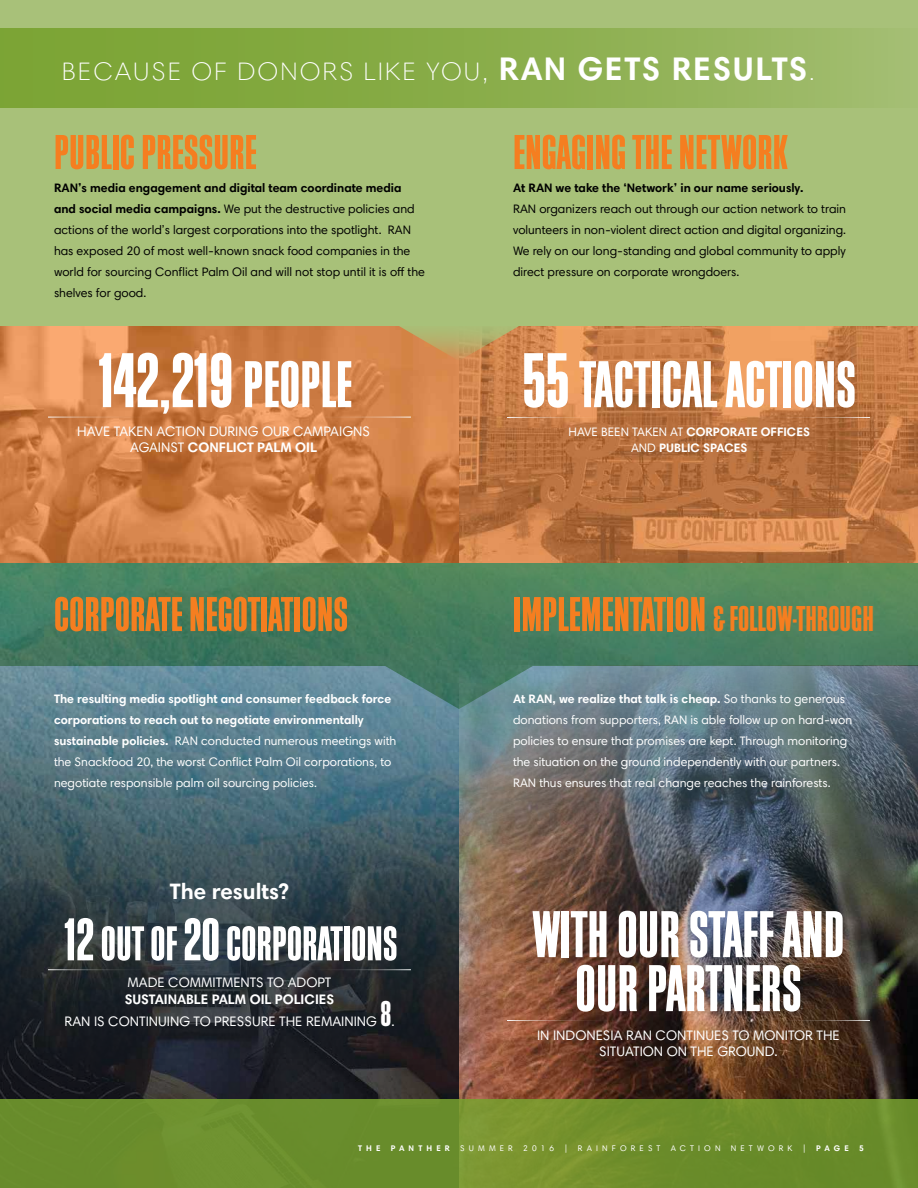
<style>
.page{position:relative;width:918px;height:1188px;background:#fff}
.page>*{position:absolute;margin:0;border:0;box-sizing:border-box;transform-origin:0 0}
.t1{font:81px "Block Gothic RR Bold Extra Cond";letter-spacing:-.055em;color:#fff}
.t2{font:69px/54px "Block Gothic RR Bold Extra Cond";color:#fff;text-align:center}
.t3{font:51px "Block Gothic RR Bold Extra Cond";color:#f57e20}
.t4{font:51px "Block Gothic RR Bold Extra Cond";color:#fff}
.t5{font:37.5px "Block Gothic RR Bold Extra Cond";color:#f57e20}
.t6{font:37.5px "Block Gothic RR Bold Extra Cond";color:#fff}
.t7{font:300 25.5px "Harmonia Sans Std";letter-spacing:.1em;color:#fff}
.t8{font:700 22.5px "Harmonia Sans Std";color:#fff}
.t9{font:13.8px/16.5px "Harmonia Sans Std";color:#fff;text-align:center}
.t10{font:700 13.8px "Harmonia Sans Std";color:#fff}
.t11{font:12.3px/21px "Harmonia Sans Std";color:#fff}
.t12{font:12.3px/21px "Harmonia Sans Std";color:#000}
.t13{font:700 12.3px/16.5px "Harmonia Sans Std";color:#fff;text-align:center}
.t14{font:700 12.3px "Harmonia Sans Std";color:#000}
.t15{font:8.25px "Harmonia Sans Std";letter-spacing:.5em;color:#fff}
.t16{font:700 8.25px "Harmonia Sans Std";letter-spacing:.5em;color:#fff}
.s1{font-weight:700;font-size:33px}
.s2{font-weight:700}
.s3{font-size:69px}
.s4{font-size:63px}
.s5{font-size:81px}
.s6{font-weight:400}
.s7{font-size:51px}
</style>
<div class="page">
<div style="left:0;top:0;width:918px;height:326px;background:#a8c179"></div>
<img style="left:0;top:563px;width:918px;height:256px">
<img style="left:459px;top:665px;width:459px;height:434px">
<div style="left:0;top:28px;width:918px;height:80px;background:linear-gradient(to right,#77a12d,#9fbb6c)"></div>
<img style="left:0;top:563px;width:2px;height:23px">
<img style="left:0;top:819px;width:459px;height:280px">
<img style="left:0;top:326px;width:918px;height:237px">
<hr style="left:48px;top:417px;width:363px;height:1px;background:#fff">
<hr style="left:507px;top:417px;width:363px;height:1px;background:#fff">
<svg style="left:384px;top:317px;width:150px;height:44px;background:#bf9e5f"></svg>
<hr style="left:48px;top:969px;width:363px;height:1px;background:#fff">
<hr style="left:507px;top:1020px;width:363px;height:1px;background:#fff">
<svg style="left:0;top:1099px;width:918px;height:89px;background:#6d8e2c"></svg>
<h3 class="t7" style="left:62px;top:56px;width:754px">BECAUSE OF DONORS LIKE YOU, <span class="s1">RAN GETS RESULTS</span>.</h3>
<h3 class="t3" style="left:54px;top:126px;width:204px">PUBLIC PRESSURE</h3>
<h3 class="t3" style="left:513px;top:126px;width:276px">ENGAGING THE NETWORK</h3>
<p class="t12" style="left:54px;top:177px;width:372px"><span class="s2">RAN’s media engagement and digital team coordinate media and social media campaigns.</span> We put the destructive policies and actions of the world’s largest corporations into the spotlight. RAN has exposed 20 of most well-known snack food companies in the world for sourcing Conflict Palm Oil and will not stop until it is off the shelves for good.</p>
<p class="t14" style="left:513px;top:180px;width:292px">At RAN we take the ‘Network’ in our name seriously.</p>
<p class="t12" style="left:513px;top:198px;width:335px;text-align:justify">RAN organizers reach out through our action network to train volunteers in non-violent direct action and digital organizing.<br>We rely on our long-standing and global community to apply direct pressure on corporate wrongdoers.</p>
<h1 class="t1" style="left:95px;top:339px;width:259px">142,219 <span class="s3">PEOPLE</span></h1>
<p class="t9" style="left:77px;top:423px;width:294px">HAVE TAKEN ACTION DURING OUR CAMPAIGNS<br>AGAINST <span class="s2">CONFLICT PALM OIL</span></p>
<h3 class="t3" style="left:54px;top:588px;width:296px">CORPORATE NEGOTIATIONS</h3>
<p class="t11" style="left:54px;top:689px;width:344px"><span class="s2">The resulting media spotlight and consumer feedback force corporations to reach out to negotiate environmentally sustainable policies.</span> RAN conducted numerous meetings with the Snackfood 20, the worst Conflict Palm Oil corporations, to negotiate responsible palm oil sourcing policies.</p>
<h3 class="t8" style="left:170px;top:877px;width:121px">The results?</h3>
<h3 class="t4" style="left:61px;top:917px;width:338px"><span class="s4">12</span> OUT OF <span class="s4">20</span> CORPORATIONS</h3>
<p class="t9" style="left:128px;top:974px;width:205px">MADE COMMITMENTS TO ADOPT</p>
<p class="t10" style="left:125px;top:990px;width:211px">SUSTAINABLE PALM OIL POLICIES</p>
<p class="t9" style="left:64px;top:1013px;width:314px">RAN IS CONTINUING TO PRESSURE THE REMAINING</p>
<h3 class="t6" style="left:381px;top:995px;width:12px">8</h3>
<p class="t9" style="left:391px;top:1013px;width:5px">.</p>
<h2 class="t2" style="left:523px;top:358px;width:335px"><span class="s5">55</span> TACTICAL ACTIONS</h2>
<p class="t13" style="left:569px;top:423px;width:243px"><span class="s6">HAVE BEEN TAKEN AT</span> CORPORATE OFFICES<br><span class="s6">AND</span> PUBLIC SPACES</p>
<h3 class="t5" style="left:513px;top:599px;width:362px"><span class="s7">IMPLEMENTATION</span> &amp;FOLLOW-THROUGH</h3>
<p class="t11" style="left:513px;top:689px;width:341px"><span class="s2">At RAN, we realize that talk is cheap.</span> So thanks to generous donations from supporters, RAN is able follow up on hard-won policies to ensure that promises are kept. Through monitoring the situation on the ground independently with our partners.<br>RAN thus ensures that real change reaches the rainforests.</p>
<h2 class="t2" style="left:533px;top:908px;width:313px">WITH OUR STAFF AND<br>OUR PARTNERS</h2>
<p class="t9" style="left:537px;top:1027px;width:304px">IN INDONESIA RAN CONTINUES TO MONITOR THE<br>SITUATION ON THE GROUND.</p>
<p class="t16" style="left:358px;top:1143px;width:156px">THE PANTHER <span class="s6">SUMMER</span></p>
<p class="t15" style="left:523px;top:1143px;width:32px">2016</p>
<p class="t15" style="left:565px;top:1143px;width:5px">|</p>
<p class="t15" style="left:578px;top:1143px;width:84px">RAINFOREST</p>
<p class="t15" style="left:671px;top:1143px;width:51px">ACTION</p>
<p class="t15" style="left:731px;top:1143px;width:63px">NETWORK</p>
<p class="t16" style="left:803px;top:1143px;width:48px"><span class="s6">|</span> PAGE</p>
<p class="t16" style="left:859px;top:1143px;width:6px">5</p>
</div>
